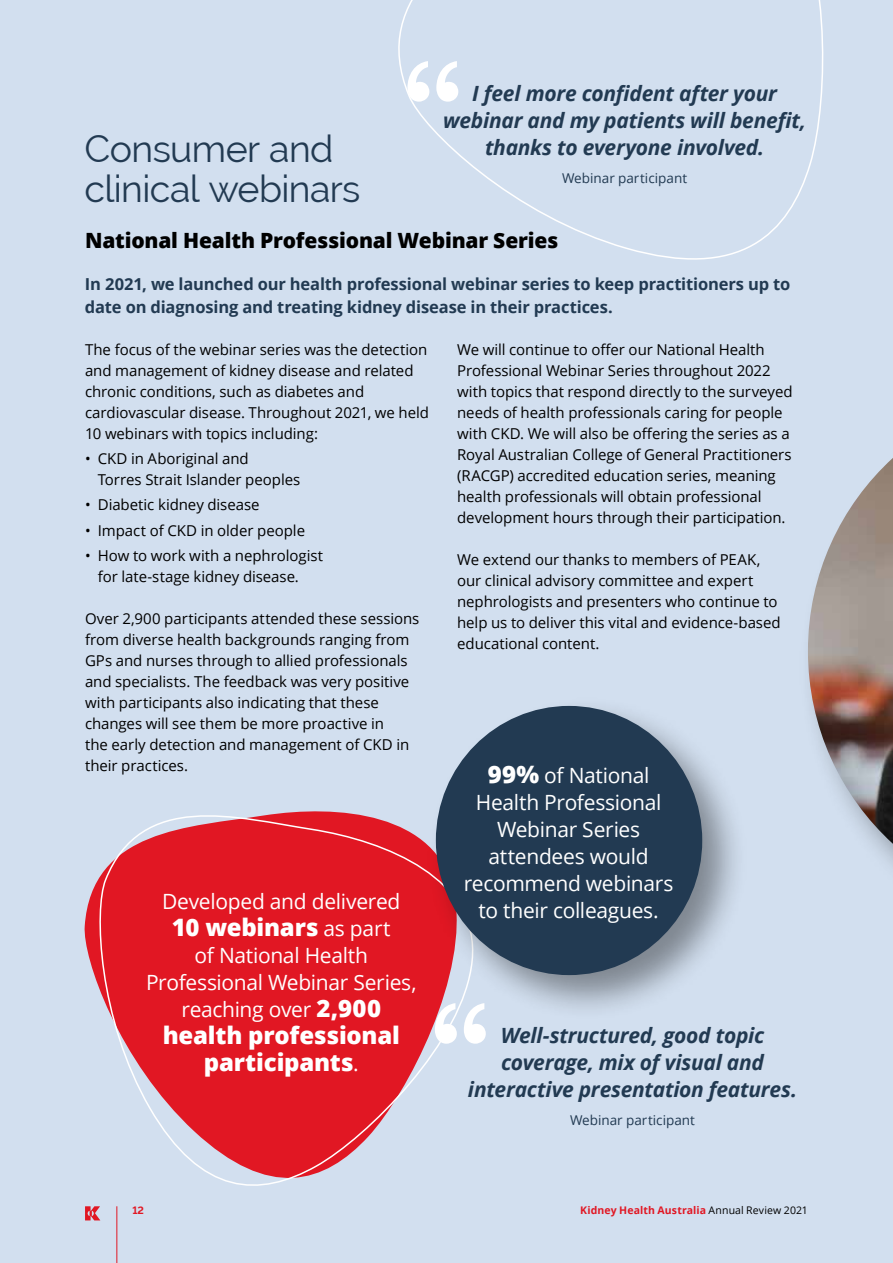
<style>
.page{position:relative;width:893px;height:1263px;background:#d2dfef}
.page>*{position:absolute;margin:0;border:0;box-sizing:border-box;transform-origin:0 0}
.t1{font:150px "Gordita";color:#fff}
.t2{font:37.5px/40.5px "Raleway";letter-spacing:-.015em;color:#223a52}
.t3{font:800 24px/27px "Open Sans";letter-spacing:-.01em;color:#fff;text-align:center}
.t4{font:21px/27px "Open Sans";letter-spacing:-.015em;color:#fff;text-align:center}
.t5{font:italic 700 21px/27px "Open Sans";letter-spacing:-.015em;color:#223a52;text-align:center}
.t6{font:800 21px "Open Sans";letter-spacing:-.01em;color:#000}
.t7{font:700 16.5px/22.5px "Open Sans";letter-spacing:-.01em;color:#223a52}
.t8{font:15px/21px "Open Sans";letter-spacing:-.005em;color:#000}
.t9{font:13.5px "Open Sans";color:#223a52}
.t10{font:700 10.5px "Open Sans";letter-spacing:.01em;color:#e11723}
.t11{font:700 10.5px "Raleway";color:#e11723}
.s1{font-weight:800;font-size:24px}
.s2{font-weight:400;font-size:21px}
.s3{font-weight:400;color:#000}
</style>
<div class="page">
<svg style="left:85px;top:1206px;width:15px;height:14px"></svg>
<hr style="left:116px;top:1206px;width:1px;height:57px;background:#e11723">
<svg style="left:94px;top:811px;width:359px;height:375px"></svg>
<div style="left:426px;top:696px;width:322px;height:325px;background:#000;opacity:.4"></div>
<div style="left:436px;top:706px;width:266px;height:269px;background:#223a52;border-radius:50%"></div>
<svg style="left:398px;top:0;width:426px;height:260px"></svg>
<img style="left:808px;top:458px;width:85px;height:386px">
<h1 class="t1" style="left:398px;top:11px;width:71px">“</h1>
<h3 class="t5" style="left:443px;top:79px;width:364px">I feel more confident after your webinar and my patients will benefit, thanks to everyone involved.</h3>
<h2 class="t2" style="left:85px;top:128px;width:277px">Consumer and clinical webinars</h2>
<h3 class="t6" style="left:85px;top:224px;width:475px">National Health Professional Webinar Series</h3>
<p class="t9" style="left:562px;top:169px;width:127px">Webinar participant</p>
<p class="t7" style="left:85px;top:273px;width:707px">In 2021, we launched our health professional webinar series to keep practitioners up to date on diagnosing and treating kidney disease in their practices.</p>
<p class="t8" style="left:85px;top:338px;width:345px">The focus of the webinar series was the detection and management of kidney disease and related chronic conditions, such as diabetes and cardiovascular disease. Throughout 2021, we held 10 webinars with topics including:</p>
<p class="t8" style="left:98px;top:448px;width:204px;text-indent:-13px">• CKD in Aboriginal and<br>Torres Strait Islander peoples</p>
<p class="t8" style="left:85px;top:494px;width:176px">• Diabetic kidney disease</p>
<p class="t8" style="left:85px;top:519px;width:222px">• Impact of CKD in older people</p>
<p class="t8" style="left:98px;top:544px;width:227px;text-indent:-13px">• How to work with a nephrologist for late-stage kidney disease.</p>
<p class="t8" style="left:85px;top:607px;width:336px">Over 2,900 participants attended these sessions from diverse health backgrounds ranging from GPs and nurses through to allied professionals and specialists. The feedback was very positive with participants also indicating that these changes will see them be more proactive in<br>the early detection and management of CKD in their practices.</p>
<p class="t8" style="left:457px;top:338px;width:337px">We will continue to offer our National Health Professional Webinar Series throughout 2022 with topics that respond directly to the surveyed needs of health professionals caring for people with CKD. We will also be offering the series as a Royal Australian College of General Practitioners (RACGP) accredited education series, meaning health professionals will obtain professional development hours through their participation.</p>
<p class="t8" style="left:457px;top:548px;width:325px">We extend our thanks to members of PEAK, our clinical advisory committee and expert nephrologists and presenters who continue to help us to deliver this vital and evidence-based educational content.</p>
<h3 class="t4" style="left:464px;top:761px;width:211px"><span class="s1">99%</span> of National<br>Health Professional<br>Webinar Series attendees would recommend webinars to their colleagues.</h3>
<h3 class="t4" style="left:162px;top:887px;width:240px">Developed and delivered</h3>
<h3 class="t3" style="left:172px;top:912px;width:220px">10 webinars <span class="s2">as part</span></h3>
<h3 class="t4" style="left:146px;top:941px;width:272px">of National Health<br>Professional Webinar Series, reaching over <span class="s1">2,900</span></h3>
<h3 class="t3" style="left:163px;top:1020px;width:239px">health professional participants<span class="s2">.</span></h3>
<h3 class="t5" style="left:468px;top:1021px;width:331px">Well-structured, good topic coverage, mix of visual and interactive presentation features.</h3>
<p class="t9" style="left:570px;top:1111px;width:127px">Webinar participant</p>
<h1 class="t1" style="left:426px;top:953px;width:71px">“</h1>
<p class="t11" style="left:132px;top:1204px;width:13px">12</p>
<p class="t10" style="left:580px;top:1202px;width:229px">Kidney Health Australia <span class="s3">Annual Review 2021</span></p>
</div>
